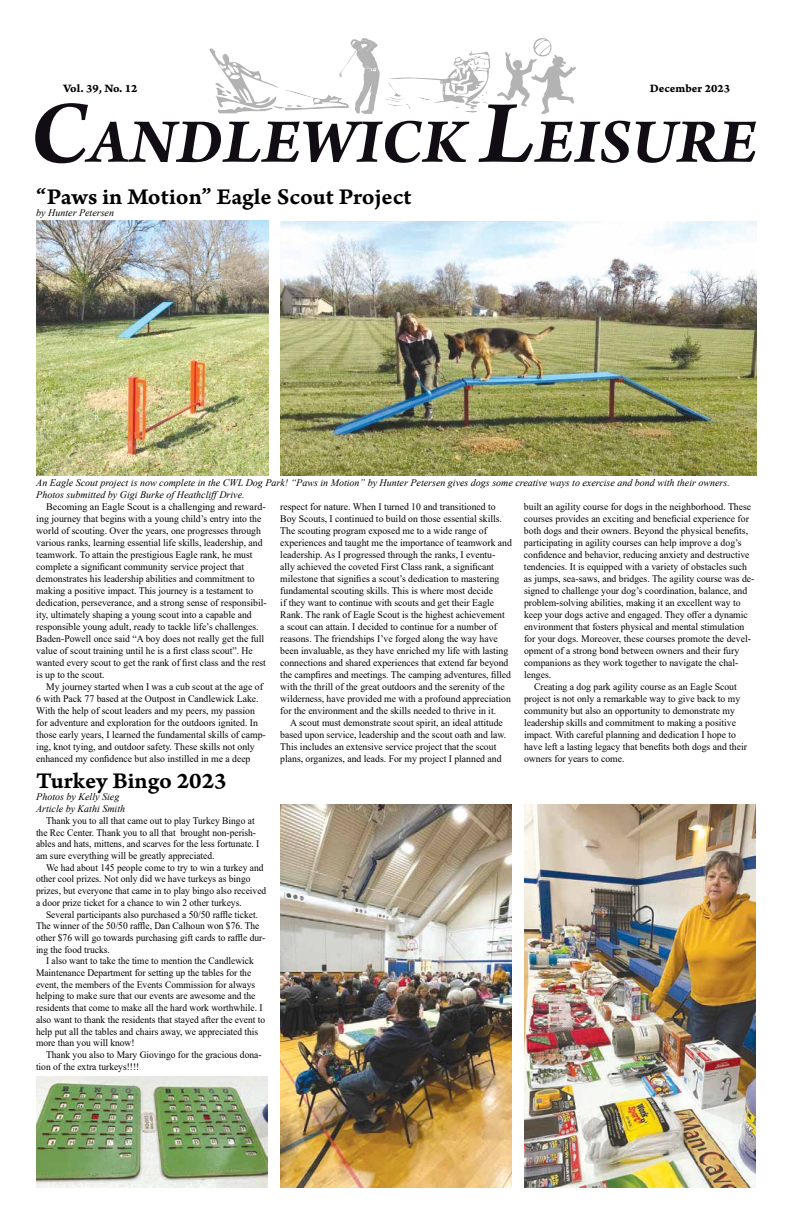
<style>
.page{position:relative;width:792px;height:1224px;background:#fff}
.page>*{position:absolute;margin:0;border:0;box-sizing:border-box;transform-origin:0 0}
.t1{font:23.8px "Arno Pro Smbd Caption";letter-spacing:-.005em;color:#000}
.t2{font:12px "Arno Pro Bold Caption";letter-spacing:-.005em;color:#000}
.t3{font:10px/12px "Times New Roman";color:#000}
.t4{font:10px/11.7px "Times New Roman";color:#000;scale:.95 1}
.t5{font:italic 10px/12px "Times New Roman";color:#000}
</style>
<div class="page">
<svg style="left:35px;top:38px;width:721px;height:125px"></svg>
<div style="left:54px;top:72px;width:87px;height:26px;background:#fff"></div>
<div style="left:654px;top:76px;width:88px;height:22px;background:#fff"></div>
<img style="left:36px;top:221px;width:232px;height:255px">
<img style="left:280px;top:221px;width:476px;height:255px">
<img style="left:36px;top:1076px;width:232px;height:112px">
<img style="left:524px;top:805px;width:232px;height:383px">
<img style="left:280px;top:805px;width:232px;height:383px">
<p class="t2" style="left:92px;top:81px;width:8px">7</p>
<p class="t2" style="left:124px;top:81px;width:8px">3</p>
<p class="t2" style="left:669px;top:81px;width:34px">March</p>
<p class="t2" style="left:723px;top:81px;width:8px">1</p>
<p class="t2" style="left:63px;top:81px;width:76px">Vol. 39, No. 12</p>
<p class="t2" style="left:650px;top:81px;width:82px">December 2023</p>
<h1 class="t1" style="left:36px;top:182px;width:377px">“Paws in Motion” Eagle Scout Project</h1>
<p class="t5" style="left:36px;top:206px;width:79px">by Hunter Petersen</p>
<h1 class="t1" style="left:35px;top:185px;width:629px">It May Be Cold, but Folks Are Having Fun at Candlewick Lake!</h1>
<p class="t5" style="left:36px;top:476px;width:695px">An Eagle Scout project is now complete in the CWL Dog Park! “Paws in Motion” by Hunter Petersen gives dogs some creative ways to exercise and bond with their owners.<br>Photos submitted by Gigi Burke of HeathcliffDrive.</p>
<p class="t3" style="left:36px;top:501px;width:232px;text-indent:10px">Becoming an Eagle Scout is a challenging and reward&shy;ing journey that begins with a young child’s entry into the world of scouting. Over the years, one progresses through various ranks, learning essential life skills, leadership, and teamwork. To attain the prestigious Eagle rank, he must complete a significant community service project that demonstrates his leadership abilities and commitment to making a positive impact. This journey is a testament to dedication, perseverance, and a strong sense of responsibil&shy;ity, ultimately shaping a young scout into a capable and responsible young adult, ready to tackle life’s challenges.<br>Baden-Powell once said “A boy does not really get the full value of scout training until he is a first class scout”. He wanted every scout to get the rank of first class and the rest is up to the scout.</p>
<p class="t3" style="left:36px;top:681px;width:231px;text-indent:10px">My journey started when I was a cub scout at the age of 6 with Pack 77 based at the Outpost in Candlewick Lake.<br>With the help of scout leaders and my peers, my passion for adventure and exploration for the outdoors ignited. In those early years, I learned the fundamental skills of camp&shy;ing, knot tying, and outdoor safety. These skills not only enhanced my confidence but also instilled in me a deep</p>
<p class="t3" style="left:280px;top:501px;width:233px">respect for nature. When I turned 10 and transitioned to Boy Scouts, I continued to build on those essential skills.<br>The scouting program exposed me to a wide range of experiences and taught me the importance of teamwork and leadership. As I progressed through the ranks, I eventu&shy;ally achieved the coveted First Class rank, a significant milestone that signifies a scout’s dedication to mastering fundamental scouting skills. This is where most decide<br>if they want to continue with scouts and get their Eagle Rank. The rank of Eagle Scout is the highest achievement<br>a scout can attain. I decided to continue for a number of reasons. The friendships I’ve forged along the way have been invaluable, as they have enriched my life with lasting connections and shared experiences that extend far beyond the campfires and meetings. The camping adventures, filled with the thrill of the great outdoors and the serenity of the wilderness, have provided me with a profound appreciation for the environment and the skills needed to thrive in it.</p>
<p class="t3" style="left:280px;top:717px;width:227px;text-indent:10px">A scout must demonstrate scout spirit, an ideal attitude based upon service, leadership and the scout oath and law.<br>This includes an extensive service project that the scout plans, organizes, and leads. For my project I planned and</p>
<p class="t3" style="left:524px;top:501px;width:229px">built an agility course for dogs in the neighborhood. These</p>
<p class="t3" style="left:524px;top:513px;width:226px">courses provides an exciting and beneficial experience for</p>
<p class="t3" style="left:524px;top:525px;width:226px">both dogs and their owners. Beyond the physical benefits,</p>
<p class="t3" style="left:524px;top:537px;width:219px">participating in agility courses can help improve a dog’s</p>
<p class="t3" style="left:524px;top:549px;width:227px">confidence and behavior, reducing anxiety and destructive</p>
<p class="t3" style="left:524px;top:561px;width:225px">tendencies. It is equipped with a variety of obstacles such</p>
<p class="t3" style="left:524px;top:573px;width:232px">as jumps, sea-saws, and bridges. The agility course was de-</p>
<p class="t3" style="left:524px;top:585px;width:225px">signed to challenge your dog’s coordination, balance, and</p>
<p class="t3" style="left:524px;top:597px;width:218px">problem-solving abilities, making it an excellent way to</p>
<p class="t3" style="left:524px;top:609px;width:225px">keep your dogs active and engaged. They offer a dynamic</p>
<p class="t3" style="left:524px;top:621px;width:222px">environment that fosters physical and mental stimulation</p>
<p class="t3" style="left:524px;top:633px;width:228px">for your dogs. Moreover, these courses promote the devel-</p>
<p class="t3" style="left:524px;top:645px;width:217px">opment of a strong bond between owners and their fury</p>
<p class="t3" style="left:524px;top:657px;width:216px">companions as they work together to navigate the chal-</p>
<p class="t3" style="left:524px;top:669px;width:29px">lenges.</p>
<p class="t3" style="left:534px;top:681px;width:204px">Creating a dog park agility course as an Eagle Scout</p>
<p class="t3" style="left:524px;top:693px;width:218px">project is not only a remarkable way to give back to my</p>
<p class="t3" style="left:524px;top:705px;width:212px">community but also an opportunity to demonstrate my</p>
<p class="t3" style="left:524px;top:717px;width:214px">leadership skills and commitment to making a positive</p>
<p class="t3" style="left:524px;top:729px;width:213px">impact. With careful planning and dedication I hope to</p>
<p class="t3" style="left:524px;top:741px;width:225px">have left a lasting legacy that benefits both dogs and their</p>
<p class="t3" style="left:524px;top:753px;width:102px">owners for years to come.</p>
<p class="t5" style="left:38px;top:512px;width:161px">Photo submitted by Jenn &amp; Brad Simms</p>
<p class="t5" style="left:528px;top:521px;width:161px">Photo submitted by Jenn &amp; Brad Simms</p>
<p class="t5" style="left:271px;top:742px;width:131px">Photo submitted by Diane Jetter</p>
<h1 class="t1" style="left:36px;top:767px;width:192px">Turkey Bingo 2023</h1>
<p class="t5" style="left:36px;top:791px;width:91px;line-height:11.7px">Photos by Kelly Sieg<br>Article by Kathi Smith</p>
<p class="t4" style="left:36px;top:814px;width:237px;text-indent:10px">Thank you to all that came out to play Turkey Bingo at the Rec Center. Thank you to all that brought non-perish&shy;ables and hats, mittens, and scarves for the less fortunate. I am sure everything will be greatly appreciated.</p>
<p class="t4" style="left:36px;top:861px;width:244px;text-indent:10px">We had about 145 people come to try to win a turkey and other cool prizes. Not only did we have turkeys as bingo prizes, but everyone that came in to play bingo also received a door prize ticket for a chance to win 2 other turkeys.</p>
<p class="t4" style="left:36px;top:908px;width:243px;text-indent:10px">Several participants also purchased a 50/50 raffle ticket.<br>The winner of the 50/50 raffle, Dan Calhoun won $76. The other $76 will go towards purchasing gift cards to raffle dur&shy;ing the food trucks.</p>
<p class="t4" style="left:36px;top:955px;width:243px;text-indent:10px">I also want to take the time to mention the Candlewick Maintenance Department for setting up the tables for the event, the members of the Events Commission for always helping to make sure that our events are awesome and the residents that come to make all the hard work worthwhile. I also want to thank the residents that stayed after the event to help put all the tables and chairs away, we appreciated this more than you will know!</p>
<p class="t4" style="left:36px;top:1048px;width:239px;line-height:12px;text-indent:10px">Thank you also to Mary Giovingo for the gracious dona&shy;tion of the extra turkeys!!!!</p>
<p class="t5" style="left:38px;top:823px;width:131px">Photo submitted by Diane Jetter</p>
</div>
